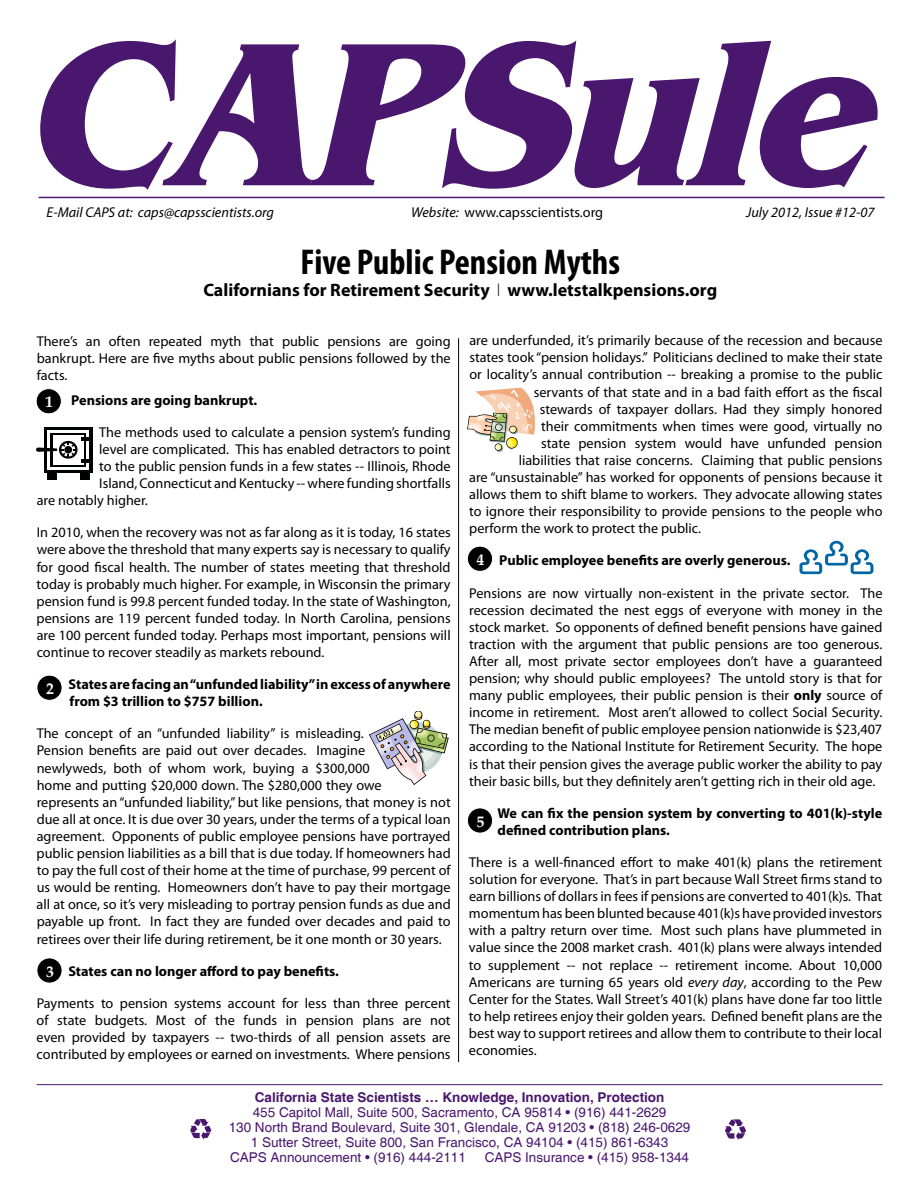
<style>
.page{position:relative;width:918px;height:1188px;background:#fff}
.page>*{position:absolute;margin:0;border:0;box-sizing:border-box;transform-origin:0 0}
.t1{font:700 condensed 36px "Myriad Pro";color:#000}
.t2{font:700 18px "Myriad Pro";color:#000}
.t3{font:700 15.9px "Palatia";color:#fff}
.t4{font:14.25px/17.1px "Myriad Pro";color:#000;text-align:justify}
.t5{font:700 14.25px/17.1px "Myriad Pro";color:#000}
.t6{font:italic 14.25px "Myriad Pro";color:#000}
.t7{font:13.5px "Helvetica";color:#49176d}
.t8{font:700 13.5px "Helvetica";color:#49176d}
.s1{font-style:italic}
.s2{font-weight:300;font-stretch:condensed}
.s3{font-weight:700}
</style>
<div class="page">
<hr style="left:458px;top:338px;width:1px;height:724px;background:#000">
<hr style="left:39px;top:197px;width:846px;height:1px;background:#49176d">
<div style="left:44px;top:428px;width:49px;height:45px;background:#000101"></div>
<div style="left:47px;top:431px;width:42px;height:39px;background:#fff"></div>
<svg style="left:51px;top:433px;width:35px;height:34px"></svg>
<div style="left:53px;top:436px;width:31px;height:29px;background:#fff"></div>
<div style="left:47px;top:471px;width:9px;height:9px;background:#000101"></div>
<div style="left:81px;top:471px;width:9px;height:9px;background:#000101"></div>
<svg style="left:36px;top:438px;width:53px;height:25px"></svg>
<svg style="left:800px;top:541px;width:73px;height:33px"></svg>
<svg style="left:467px;top:388px;width:68px;height:64px"></svg>
<img style="left:369px;top:711px;width:80px;height:74px">
<div style="left:36px;top:389px;width:25px;height:25px;background:#000;border-radius:50%"></div>
<div style="left:36px;top:389px;width:25px;height:25px;border:1px solid #fff;border-radius:50%"></div>
<div style="left:467px;top:808px;width:26px;height:25px;background:#000;border-radius:50%"></div>
<div style="left:467px;top:808px;width:26px;height:25px;border:1px solid #fff;border-radius:50%"></div>
<div style="left:467px;top:546px;width:26px;height:25px;background:#000;border-radius:50%"></div>
<div style="left:467px;top:546px;width:26px;height:25px;border:1px solid #fff;border-radius:50%"></div>
<div style="left:37px;top:675px;width:25px;height:25px;background:#000;border-radius:50%"></div>
<div style="left:37px;top:675px;width:25px;height:25px;border:1px solid #fff;border-radius:50%"></div>
<div style="left:37px;top:958px;width:25px;height:25px;background:#000;border-radius:50%"></div>
<div style="left:37px;top:958px;width:25px;height:25px;border:1px solid #fff;border-radius:50%"></div>
<svg style="left:725px;top:1119px;width:21px;height:21px"></svg>
<svg style="left:190px;top:1118px;width:21px;height:22px"></svg>
<svg style="left:40px;top:39px;width:838px;height:151px"></svg>
<hr style="left:37px;top:1084px;width:846px;height:1px;background:#49176d">
<p class="t6" style="left:47px;top:203px;width:229px">E-Mail CAPS at: caps@capsscientists.org</p>
<p class="t4" style="left:411px;top:203px;width:194px"><span class="s1">Website:</span> www.capsscientists.org</p>
<p class="t6" style="left:746px;top:203px;width:130px">July 2012, Issue #12-07</p>
<h1 class="t1" style="left:300px;top:240px;width:321px">Five Public Pension Myths</h1>
<p class="t2" style="left:203px;top:278px;width:515px">Californians for Retirement Security <span class="s2">l</span> www.letstalkpensions.org</p>
<p class="t4" style="left:37px;top:332px;width:416px">There’s an often repeated myth that public pensions are going bankrupt. Here are five myths about public pensions followed by the facts.</p>
<p class="t5" style="left:71px;top:391px;width:188px">Pensions are going bankrupt.</p>
<p class="t4" style="left:99px;top:423px;width:353px">The methods used to calculate a pension system’s funding</p>
<p class="t4" style="left:99px;top:440px;width:353px">level are complicated. This has enabled detractors to point</p>
<p class="t4" style="left:99px;top:457px;width:353px">to the public pension funds in a few states -- Illinois, Rhode</p>
<p class="t4" style="left:99px;top:475px;width:353px">Island, Connecticut and Kentucky -- where funding shortfalls</p>
<p class="t4" style="left:37px;top:492px;width:113px">are notably higher.</p>
<p class="t4" style="left:37px;top:524px;width:416px">In 2010, when the recovery was not as far along as it is today, 16 states were above the threshold that many experts say is necessary to qualify for good fiscal health. The number of states meeting that threshold today is probably much higher. For example, in Wisconsin the primary pension fund is 99.8 percent funded today. In the state of Washington, pensions are 119 percent funded today. In North Carolina, pensions are 100 percent funded today. Perhaps most important, pensions will continue to recover steadily as markets rebound.</p>
<p class="t5" style="left:69px;top:675px;width:384px">States are facing an “unfunded liability” in excess of anywhere from $3 trillion to $757 billion.</p>
<p class="t4" style="left:37px;top:725px;width:416px;text-align:left">The concept of an “unfunded liability” is misleading.<br>Pension benefits are paid out over decades. Imagine<br>newlyweds, both of whom work, buying a $300,000<br>home and putting $20,000 down. The $280,000 they owe<br>represents an “unfunded liability,” but like pensions, that money is not due all at once. It is due over 30 years, under the terms of a typical loan agreement. Opponents of public employee pensions have portrayed public pension liabilities as a bill that is due today. If homeowners had to pay the full cost of their home at the time of purchase, 99 percent of us would be renting. Homeowners don’t have to pay their mortgage all at once, so it’s very misleading to portray pension funds as due and payable up front. In fact they are funded over decades and paid to retirees over their life during retirement, be it one month or 30 years.</p>
<p class="t5" style="left:68px;top:962px;width:272px">States can no longer afford to pay benefits.</p>
<p class="t4" style="left:37px;top:994px;width:416px">Payments to pension systems account for less than three percent of state budgets. Most of the funds in pension plans are not even provided by taxpayers -- two-thirds of all pension assets are contributed by employees or earned on investments. Where pensions</p>
<p class="t4" style="left:469px;top:332px;width:415px">are underfunded, it’s primarily because of the recession and because</p>
<p class="t4" style="left:469px;top:349px;width:415px">states took “pension holidays.” Politicians declined to make their state</p>
<p class="t4" style="left:469px;top:366px;width:415px">or locality’s annual contribution -- breaking a promise to the public</p>
<p class="t4" style="left:534px;top:383px;width:350px">servants of that state and in a bad faith effort as the fiscal</p>
<p class="t4" style="left:540px;top:400px;width:344px">stewards of taxpayer dollars. Had they simply honored</p>
<p class="t4" style="left:541px;top:417px;width:343px">their commitments when times were good, virtually no</p>
<p class="t4" style="left:541px;top:434px;width:343px">state pension system would have unfunded pension</p>
<p class="t4" style="left:519px;top:451px;width:365px">liabilities that raise concerns. Claiming that public pensions</p>
<p class="t4" style="left:469px;top:468px;width:415px">are “unsustainable” has worked for opponents of pensions because it</p>
<p class="t4" style="left:469px;top:486px;width:415px">allows them to shift blame to workers. They advocate allowing states</p>
<p class="t4" style="left:469px;top:503px;width:415px">to ignore their responsibility to provide pensions to the people who</p>
<p class="t4" style="left:469px;top:520px;width:233px">perform the work to protect the public.</p>
<p class="t5" style="left:499px;top:552px;width:293px">Public employee benefits are overly generous.</p>
<p class="t4" style="left:469px;top:584px;width:415px">Pensions are now virtually non-existent in the private sector. The recession decimated the nest eggs of everyone with money in the stock market. So opponents of defined benefit pensions have gained traction with the argument that public pensions are too generous.<br>After all, most private sector employees don’t have a guaranteed pension; why should public employees? The untold story is that for many public employees, their public pension is their <span class="s3">only</span> source of income in retirement. Most aren’t allowed to collect Social Security.<br>The median benefit of public employee pension nationwide is $23,407 according to the National Institute for Retirement Security. The hope is that their pension gives the average public worker the ability to pay their basic bills, but they definitely aren’t getting rich in their old age.</p>
<p class="t5" style="left:498px;top:804px;width:386px">We can fix the pension system by converting to 401(k)-style defined contribution plans.</p>
<p class="t4" style="left:469px;top:853px;width:415px">There is a well-financed effort to make 401(k) plans the retirement solution for everyone. That’s in part because Wall Street firms stand to earn billions of dollars in fees if pensions are converted to 401(k)s. That momentum has been blunted because 401(k)s have provided investors with a paltry return over time. Most such plans have plummeted in value since the 2008 market crash. 401(k) plans were always intended to supplement -- not replace -- retirement income. About 10,000<br>Americans are turning 65 years old <span class="s1">every day</span>, according to the Pew Center for the States. Wall Street’s 401(k) plans have done far too little to help retirees enjoy their golden years. Defined benefit plans are the best way to support retirees and allow them to contribute to their local economies.</p>
<p class="t3" style="left:45px;top:392px;width:9px">1</p>
<p class="t3" style="left:477px;top:550px;width:9px">4</p>
<p class="t3" style="left:46px;top:679px;width:9px">2</p>
<p class="t3" style="left:477px;top:812px;width:9px">5</p>
<p class="t3" style="left:46px;top:962px;width:9px">3</p>
<p class="t8" style="left:255px;top:1089px;width:411px">California State Scientists … Knowledge, Innovation, Protection</p>
<p class="t7" style="left:253px;top:1104px;width:415px">455 Capitol Mall, Suite 500, Sacramento, CA 95814 • (916) 441-2629</p>
<p class="t7" style="left:229px;top:1119px;width:463px">130 North Brand Boulevard, Suite 301, Glendale, CA 91203 • (818) 246-0629</p>
<p class="t7" style="left:251px;top:1134px;width:419px">1 Sutter Street, Suite 800, San Francisco, CA 94104 • (415) 861-6343</p>
<p class="t7" style="left:230px;top:1149px;width:237px">CAPS Announcement • (916) 444-2111</p>
<p class="t7" style="left:485px;top:1149px;width:206px">CAPS Insurance • (415) 958-1344</p>
</div>
